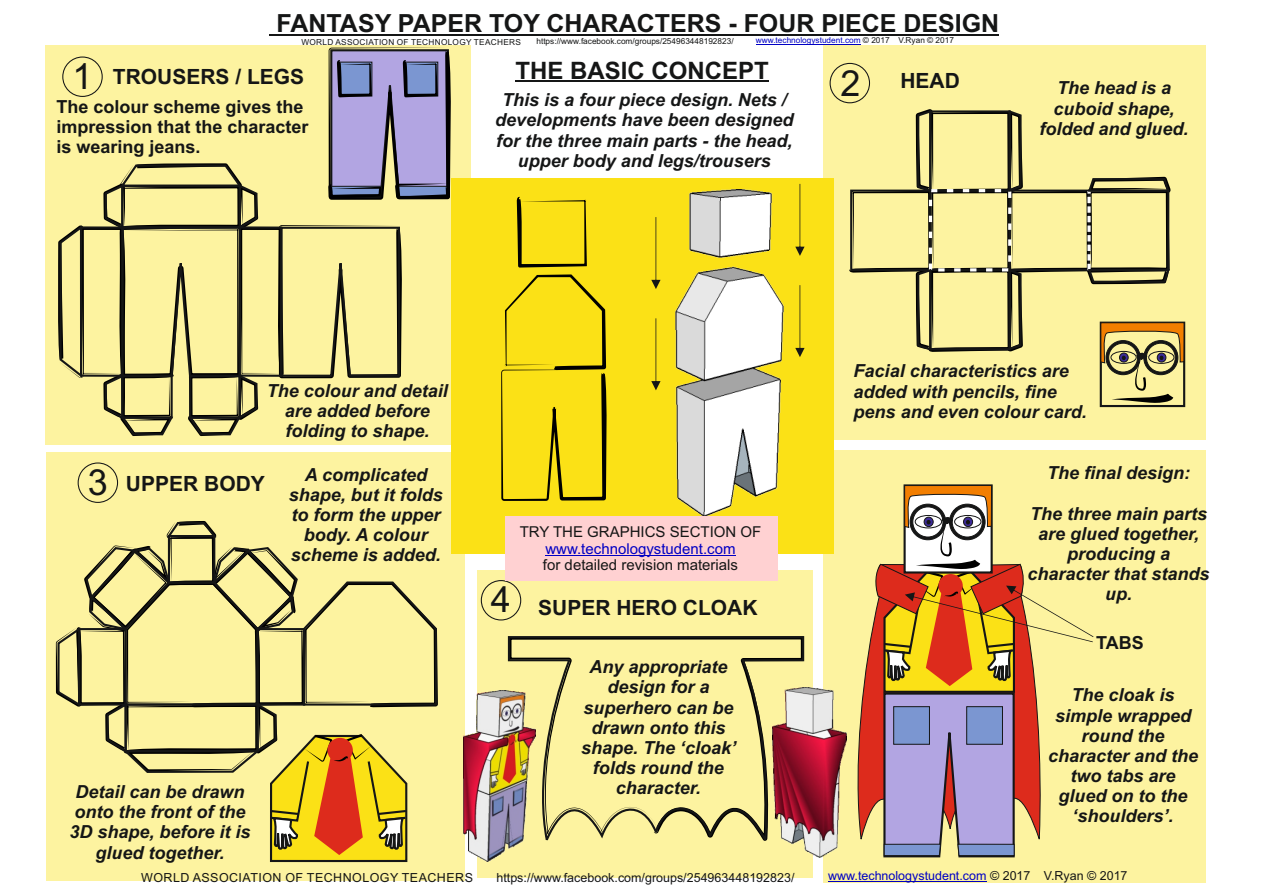
<style>
.page{position:relative;width:1263px;height:893px;background:#fff}
.page>*{position:absolute;margin:0;border:0;box-sizing:border-box;transform-origin:0 0}
.t1{font:36px "Arial";color:#151616}
.t2{font:700 25.05px "Arial";color:#151616}
.t3{font:700 24px "Arial";color:#151616}
.t4{font:700 21px "Arial";color:#151616}
.t5{font:italic 700 18px/20.1px "Arial";color:#151616;text-align:center}
.t6{font:700 18px/20.1px "Arial";color:#151616}
.t7{font:15px "Arial";color:#151616}
.t8{font:15px "Arial";color:#0000c4}
.t9{font:12.45px "Arial";color:#151616}
.t10{font:12.45px "Arial";color:#0000c4}
.t11{font:12.45px "Arial";letter-spacing:.035em;color:#151616}
.t12{font:8.25px "Arial";color:#151616}
.t13{font:8.25px "Arial";color:#0000c4}
.t14{font:8.25px "Arial";letter-spacing:.035em;color:#151616}
.s1{color:#151616}
</style>
<div class="page">
<div style="left:823px;top:450px;width:382px;height:433px;background:#fdf3a0"></div>
<div style="left:478px;top:570px;width:335px;height:308px;background:#fdf3a0"></div>
<div style="left:46px;top:452px;width:419px;height:429px;background:#fdf3a0"></div>
<div style="left:45px;top:45px;width:425px;height:400px;background:#fdf3a0"></div>
<div style="left:823px;top:45px;width:382px;height:395px;background:#fdf3a0"></div>
<div style="left:451px;top:178px;width:383px;height:376px;background:#fbe116"></div>
<img style="left:676px;top:190px;width:108px;height:326px">
<svg style="left:501px;top:274px;width:106px;height:227px"></svg>
<svg style="left:517px;top:197px;width:70px;height:71px"></svg>
<div style="left:1100px;top:322px;width:85px;height:85px;border:2px solid #151616"></div>
<hr style="left:270px;top:34px;width:729px;height:1px;background:#151616">
<div style="left:830px;top:63px;width:40px;height:40px;border:1px solid #151616;border-radius:50%"></div>
<div style="left:78px;top:462px;width:40px;height:41px;border:1px solid #151616;border-radius:50%"></div>
<div style="left:481px;top:580px;width:40px;height:40px;border:1px solid #151616;border-radius:50%"></div>
<svg style="left:651px;top:318px;width:9px;height:72px"></svg>
<svg style="left:795px;top:285px;width:9px;height:72px"></svg>
<svg style="left:651px;top:217px;width:9px;height:72px"></svg>
<svg style="left:795px;top:184px;width:9px;height:72px"></svg>
<svg style="left:857px;top:619px;width:17px;height:221px;fill:#dd2b1c"></svg>
<svg style="left:507px;top:636px;width:298px;height:205px"></svg>
<svg style="left:849px;top:109px;width:336px;height:294px"></svg>
<svg style="left:58px;top:48px;width:393px;height:388px"></svg>
<svg style="left:56px;top:521px;width:382px;height:342px"></svg>
<hr style="left:515px;top:81px;width:254px;height:1px;background:#151616">
<svg style="left:874px;top:484px;width:219px;height:374px"></svg>
<div style="left:505px;top:517px;width:273px;height:64px;background:#ffd1d2"></div>
<hr style="left:545px;top:555px;width:191px;height:1px;background:#0000c4">
<hr style="left:756px;top:44px;width:105px;height:1px;background:#0000c4">
<hr style="left:828px;top:881px;width:158px;height:1px;background:#0000c4">
<img style="left:464px;top:691px;width:71px;height:170px">
<img style="left:773px;top:688px;width:73px;height:169px">
<h2 class="t2" style="left:277px;top:14px;width:724px">FANTASY PAPER TOY CHARACTERS - FOUR PIECE DESIGN</h2>
<p class="t14" style="left:301px;top:39px;width:221px">WORLD ASSOCIATION OF TECHNOLOGY TEACHERS</p>
<p class="t12" style="left:536px;top:38px;width:199px">https://www.facebook.com/groups/254963448192823/</p>
<p class="t13" style="left:756px;top:37px;width:200px">www.technologystudent.com <span class="s1">© 2017 V.Ryan © 2017</span></p>
<h3 class="t3" style="left:515px;top:61px;width:255px">THE BASIC CONCEPT</h3>
<p class="t5" style="left:495px;top:92px;width:300px">This is a four piece design. Nets / developments have been designed for the three main parts - the head, upper body and legs/trousers</p>
<h1 class="t1" style="left:72px;top:63px;width:22px">1</h1>
<h1 class="t1" style="left:840px;top:70px;width:22px">2</h1>
<p class="t4" style="left:113px;top:68px;width:193px">TROUSERS / LEGS</p>
<p class="t4" style="left:900px;top:73px;width:61px">HEAD</p>
<p class="t6" style="left:56px;top:98px;width:254px">The colour scheme gives the impression that the character is wearing jeans.</p>
<p class="t5" style="left:1039px;top:80px;width:151px">The head is a cuboid shape, folded and glued.</p>
<h1 class="t1" style="left:88px;top:469px;width:22px">3</h1>
<p class="t5" style="left:267px;top:382px;width:183px">The colour and detail are added before folding to shape.</p>
<p class="t4" style="left:126px;top:476px;width:140px">UPPER BODY</p>
<p class="t5" style="left:289px;top:466px;width:156px">A complicated shape, but it folds to form the upper body. A colour scheme is added.</p>
<p class="t5" style="left:69px;top:783px;width:183px">Detail can be drawn onto the front of the<br>3D shape, before it is glued together.</p>
<h1 class="t1" style="left:491px;top:586px;width:22px">4</h1>
<p class="t7" style="left:520px;top:526px;width:243px">TRY THE GRAPHICS SECTION OF</p>
<p class="t8" style="left:545px;top:543px;width:192px">www.technologystudent.com</p>
<p class="t7" style="left:543px;top:559px;width:197px">for detailed revision materials</p>
<p class="t4" style="left:538px;top:600px;width:221px">SUPER HERO CLOAK</p>
<p class="t5" style="left:581px;top:659px;width:157px">Any appropriate design for a superhero can be drawn onto this shape. The ‘cloak’ folds round the character.</p>
<p class="t5" style="left:854px;top:363px;width:235px;text-align:left">Facial characteristics are added with pencils, fine pens and even colour card.</p>
<p class="t5" style="left:1047px;top:465px;width:145px">The final design:</p>
<p class="t5" style="left:1027px;top:505px;width:184px">The three main parts are glued together, producing a character that stands up.</p>
<p class="t6" style="left:1096px;top:634px;width:49px">TABS</p>
<p class="t5" style="left:1048px;top:687px;width:152px">The cloak is simple wrapped round the character and the two tabs are glued on to the ‘shoulders’.</p>
<p class="t11" style="left:141px;top:873px;width:333px">WORLD ASSOCIATION OF TECHNOLOGY TEACHERS</p>
<p class="t9" style="left:496px;top:873px;width:300px">https://www.facebook.com/groups/254963448192823/</p>
<p class="t10" style="left:828px;top:871px;width:301px">www.technologystudent.com <span class="s1">© 2017 V.Ryan © 2017</span></p>
</div>
